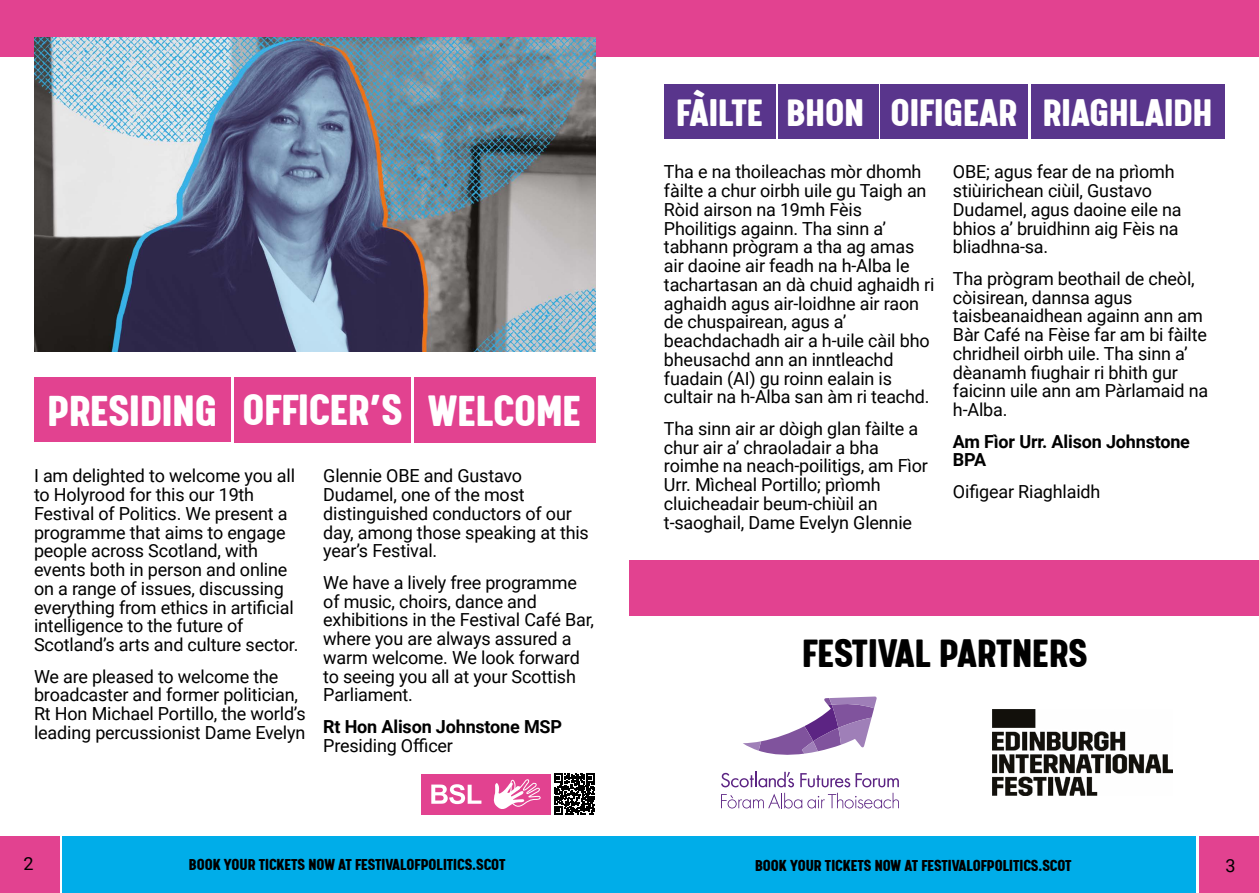
<style>
.page{position:relative;width:1259px;height:893px;background:#fff}
.page>*{position:absolute;margin:0;border:0;box-sizing:border-box;transform-origin:0 0}
.t1{font:900 49.5px "Calps";color:#fff}
.t2{font:900 45px "Calps";color:#000}
.t3{font:900 43.5px "Calps";color:#fff}
.t4{font:18px/18.8px "Roboto";letter-spacing:-.01em;color:#000}
.t5{font:900 18px "Calps";color:#000}
.t6{font:700 18px/18.8px "Roboto";letter-spacing:-.01em;color:#000}
</style>
<div class="page">
<div style="left:0;top:0;width:629px;height:56px;background:#e24290"></div>
<div style="left:629px;top:0;width:630px;height:56px;background:#e24290"></div>
<img style="left:34px;top:38px;width:561px;height:313px">
<svg style="left:554px;top:774px;width:41px;height:40px"></svg>
<div style="left:421px;top:774px;width:129px;height:40px;background:#e24290"></div>
<svg style="left:493px;top:779px;width:48px;height:30px"></svg>
<svg style="left:431px;top:784px;width:50px;height:20px"></svg>
<div style="left:63px;top:836px;width:566px;height:57px;background:#00ade9"></div>
<div style="left:0;top:836px;width:59px;height:57px;background:#e24290"></div>
<div style="left:629px;top:836px;width:566px;height:57px;background:#00ade9"></div>
<div style="left:1199px;top:836px;width:60px;height:57px;background:#e24290"></div>
<div style="left:629px;top:560px;width:630px;height:56px;background:#e24290"></div>
<div style="left:234px;top:377px;width:177px;height:65px;background:#e24290"></div>
<div style="left:34px;top:377px;width:197px;height:65px;background:#e24290"></div>
<div style="left:414px;top:377px;width:181px;height:65px;background:#e24290"></div>
<div style="left:1030px;top:84px;width:194px;height:54px;background:#59358c"></div>
<div style="left:880px;top:84px;width:148px;height:54px;background:#59358c"></div>
<div style="left:778px;top:84px;width:100px;height:54px;background:#59358c"></div>
<div style="left:664px;top:84px;width:111px;height:54px;background:#59358c"></div>
<img style="left:992px;top:709px;width:180px;height:86px">
<svg style="left:721px;top:772px;width:73px;height:15px"></svg>
<svg style="left:800px;top:773px;width:99px;height:14px"></svg>
<svg style="left:721px;top:793px;width:178px;height:15px"></svg>
<svg style="left:743px;top:696px;width:134px;height:59px"></svg>
<h1 class="t1" style="left:48px;top:380px;width:535px">PRESIDING OFFICER’S WELCOME</h1>
<p class="t4" style="left:34px;top:468px;width:266px">I am delighted to welcome you all to Holyrood for this our 19th<br>Festival of Politics. We present a programme that aims to engage people across Scotland, with events both in person and online on a range of issues, discussing everything from ethics in artificial intelligence to the future of<br>Scotland’s arts and culture sector.</p>
<p class="t4" style="left:34px;top:668px;width:273px">We are pleased to welcome the broadcaster and former politician, Rt Hon Michael Portillo, the world’s leading percussionist Dame Evelyn</p>
<p class="t4" style="left:323px;top:468px;width:267px">Glennie OBE and Gustavo<br>Dudamel, one of the most distinguished conductors of our day, among those speaking at this year’s Festival.</p>
<p class="t4" style="left:323px;top:574px;width:272px">We have a lively free programme of music, choirs, dance and exhibitions in the Festival Café Bar, where you are always assured a warm welcome. We look forward to seeing you all at your Scottish<br>Parliament.</p>
<p class="t6" style="left:323px;top:719px;width:240px">Rt Hon Alison Johnstone MSP</p>
<p class="t4" style="left:323px;top:735px;width:131px">Presiding Officer</p>
<h3 class="t3" style="left:676px;top:85px;width:537px">FÀILTE BHON OIFIGEAR RIAGHLAIDH</h3>
<p class="t4" style="left:664px;top:164px;width:272px">Tha e na thoileachas mòr dhomh fàilte a chur oirbh uile gu Taigh an<br>Ròid airson na 19mh Fèis<br>Phoilitigs againn. Tha sinn a’ tabhann prògram a tha ag amas air daoine air feadh na h-Alba le tachartasan an dà chuid aghaidh ri aghaidh agus air-loidhne air raon de chuspairean, agus a’ beachdachadh air a h-uile càil bho bheusachd ann an inntleachd fuadain (AI) gu roinn ealain is cultair na h-Alba san àm ri teachd.</p>
<p class="t4" style="left:664px;top:420px;width:265px">Tha sinn air ar dòigh glan fàilte a chur air a’ chraoladair a bha roimhe na neach-poilitigs, am Fìor<br>Urr. Mìcheal Portillo; prìomh cluicheadair beum-chiùil an t-saoghail, Dame Evelyn Glennie</p>
<p class="t4" style="left:953px;top:164px;width:230px">OBE; agus fear de na prìomh stiùirichean ciùil, Gustavo<br>Dudamel, agus daoine eile na bhios a’ bruidhinn aig Fèis na bliadhna-sa.</p>
<p class="t4" style="left:953px;top:270px;width:257px">Tha prògram beothail de cheòl, còisirean, dannsa agus taisbeanaidhean againn ann am<br>Bàr Café na Fèise far am bi fàilte chridheil oirbh uile. Tha sinn a’ dèanamh fiughair ri bhith gur faicinn uile ann am Pàrlamaid na h-Alba.</p>
<p class="t6" style="left:953px;top:433px;width:238px">Am Fìor Urr. Alison Johnstone<br>BPA</p>
<p class="t4" style="left:953px;top:481px;width:149px">Oifigear Riaghlaidh</p>
<h2 class="t2" style="left:802px;top:625px;width:287px">FESTIVAL PARTNERS</h2>
<p class="t4" style="left:23px;top:856px;width:12px">2</p>
<p class="t5" style="left:189px;top:853px;width:318px">BOOK YOUR TICKETS NOW AT FESTIVALOFPOLITICS.SCOT</p>
<p class="t5" style="left:755px;top:854px;width:318px">BOOK YOUR TICKETS NOW AT FESTIVALOFPOLITICS.SCOT</p>
<p class="t4" style="left:1225px;top:857px;width:12px">3</p>
</div>
